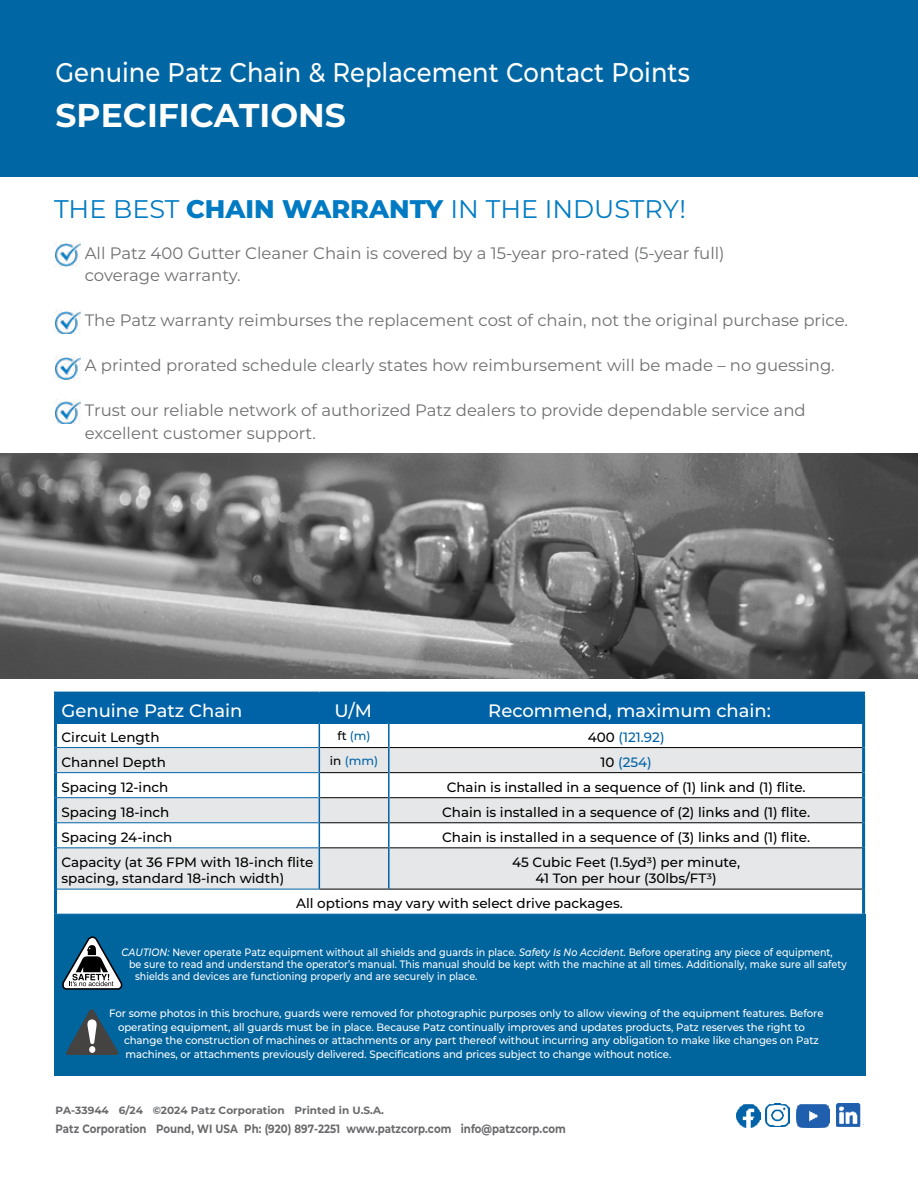
<style>
.page{position:relative;width:918px;height:1188px;background:#fff}
.page>*{position:absolute;margin:0;border:0;box-sizing:border-box;transform-origin:0 0}
.t1{font:700 33px "Montserrat";color:#fefefc}
.t2{font:500 27px "Montserrat";color:#fefefc;scale:.9 1}
.t3{font:25.5px "Montserrat";color:#007bc3}
.t4{font:500 18px "Montserrat";color:#fff}
.t5{font:16.5px/22.5px "Montserrat";color:#6e6f72}
.t6{font:500 13.5px/16.2px "Montserrat";color:#000}
.t7{font:500 13.5px "Montserrat";color:#0063a7}
.t8{font:700 12px "Montserrat";color:#696a6d;scale:.85 1}
.t9{font:500 12px "Montserrat";color:#0063a7}
.t10{font:500 10.8px "Montserrat";letter-spacing:-.01em;color:#fff;scale:.95 1}
.t11{font:500 10.65px "Montserrat";color:#fff;scale:.89 1}
.t12{font:700 10.5px "Montserrat";color:#696a6d}
.s1{font-weight:800}
.s2{color:#000}
.s3{font-style:italic}
</style>
<div class="page">
<img style="left:737px;top:1104px;width:23px;height:23px">
<img style="left:766px;top:1103px;width:23px;height:24px">
<img style="left:837px;top:1104px;width:27px;height:23px">
<img style="left:796px;top:1104px;width:33px;height:23px">
<div style="left:0;top:0;width:918px;height:176px;background:#0066a4"></div>
<div style="left:54px;top:915px;width:812px;height:161px;background:#00649d"></div>
<svg style="left:62px;top:936px;width:60px;height:54px"></svg>
<svg style="left:66px;top:1009px;width:52px;height:46px"></svg>
<div style="left:56px;top:693px;width:808px;height:30px;background:#0063a7"></div>
<svg style="left:57px;top:724px;width:805px;height:190px"></svg>
<svg style="left:57px;top:748px;width:805px;height:141px;fill:#e6e7e8"></svg>
<hr style="left:320px;top:747px;width:68px;height:1px;background:#000">
<hr style="left:390px;top:747px;width:472px;height:1px;background:#000">
<hr style="left:320px;top:772px;width:68px;height:1px;background:#000">
<hr style="left:390px;top:772px;width:472px;height:1px;background:#000">
<hr style="left:320px;top:797px;width:68px;height:1px;background:#000">
<hr style="left:390px;top:797px;width:472px;height:1px;background:#000">
<hr style="left:320px;top:822px;width:68px;height:1px;background:#000">
<hr style="left:390px;top:822px;width:472px;height:1px;background:#000">
<hr style="left:320px;top:847px;width:68px;height:1px;background:#000">
<hr style="left:390px;top:847px;width:472px;height:1px;background:#000">
<hr style="left:319px;top:889px;width:70px;height:1px;background:#000">
<hr style="left:389px;top:889px;width:473px;height:1px;background:#000">
<svg style="left:319px;top:724px;width:1px;height:124px"></svg>
<hr style="left:319px;top:848px;width:1px;height:41px;background:#0063a7">
<hr style="left:388px;top:724px;width:2px;height:24px;background:#0063a7">
<hr style="left:388px;top:748px;width:2px;height:25px;background:#0063a7">
<hr style="left:388px;top:773px;width:2px;height:25px;background:#0063a7">
<hr style="left:388px;top:798px;width:2px;height:25px;background:#0063a7">
<hr style="left:388px;top:823px;width:2px;height:25px;background:#0063a7">
<hr style="left:388px;top:848px;width:2px;height:41px;background:#0063a7">
<hr style="left:57px;top:747px;width:262px;height:1px;background:#0064a8">
<hr style="left:57px;top:772px;width:262px;height:1px;background:#0064a8">
<hr style="left:57px;top:797px;width:262px;height:1px;background:#0064a8">
<hr style="left:57px;top:822px;width:262px;height:1px;background:#0064a8">
<hr style="left:57px;top:847px;width:262px;height:1px;background:#0064a8">
<hr style="left:57px;top:889px;width:262px;height:1px;background:#0064a8">
<hr style="left:54px;top:914px;width:265px;height:1px;background:#0064a8">
<hr style="left:319px;top:914px;width:70px;height:1px;background:#0064a8">
<hr style="left:389px;top:914px;width:476px;height:1px;background:#0064a8">
<hr style="left:54px;top:692px;width:265px;height:3px;background:#0064a4">
<hr style="left:54px;top:695px;width:3px;height:26px;background:#0064a4">
<hr style="left:319px;top:692px;width:70px;height:3px;background:#0064a4">
<hr style="left:389px;top:692px;width:476px;height:3px;background:#0064a4">
<hr style="left:862px;top:695px;width:3px;height:26px;background:#0064a4">
<hr style="left:54px;top:721px;width:265px;height:3px;background:#0064a4">
<hr style="left:319px;top:721px;width:70px;height:3px;background:#0064a4">
<hr style="left:389px;top:721px;width:476px;height:3px;background:#0064a4">
<hr style="left:54px;top:724px;width:3px;height:24px;background:#0064a4">
<hr style="left:862px;top:724px;width:3px;height:24px;background:#0064a4">
<hr style="left:54px;top:748px;width:3px;height:25px;background:#0064a4">
<hr style="left:862px;top:748px;width:3px;height:25px;background:#0064a4">
<hr style="left:54px;top:773px;width:3px;height:25px;background:#0064a4">
<hr style="left:862px;top:773px;width:3px;height:25px;background:#0064a4">
<hr style="left:54px;top:798px;width:3px;height:25px;background:#0064a4">
<hr style="left:862px;top:798px;width:3px;height:25px;background:#0064a4">
<hr style="left:54px;top:823px;width:3px;height:25px;background:#0064a4">
<hr style="left:862px;top:823px;width:3px;height:25px;background:#0064a4">
<hr style="left:54px;top:848px;width:3px;height:41px;background:#0064a4">
<hr style="left:862px;top:848px;width:3px;height:41px;background:#0064a4">
<hr style="left:54px;top:889px;width:3px;height:25px;background:#0064a4">
<hr style="left:862px;top:889px;width:3px;height:25px;background:#0064a4">
<img style="left:55px;top:242px;width:26px;height:25px">
<img style="left:55px;top:310px;width:26px;height:24px">
<img style="left:55px;top:400px;width:26px;height:24px">
<img style="left:55px;top:356px;width:26px;height:23px">
<img style="left:0;top:454px;width:918px;height:224px">
<h2 class="t2" style="left:56px;top:54px;width:706px">Genuine Patz Chain &amp; Replacement Contact Points</h2>
<h1 class="t1" style="left:56px;top:92px;width:292px">SPECIFICATIONS</h1>
<h3 class="t3" style="left:54px;top:192px;width:634px">THE BEST <span class="s1">CHAIN WARRANTY</span> IN THE INDUSTRY!</h3>
<h3 class="t5" style="left:85px;top:241px;width:641px">All Patz 400 Gutter Cleaner Chain is covered by a 15-year pro-rated (5-year full) coverage warranty.</h3>
<h3 class="t5" style="left:85px;top:309px;width:765px">The Patz warranty reimburses the replacement cost of chain, not the original purchase price.</h3>
<h3 class="t5" style="left:85px;top:354px;width:752px">A printed prorated schedule clearly states how reimbursement will be made – no guessing.</h3>
<h3 class="t5" style="left:85px;top:399px;width:722px">Trust our reliable network of authorized Patz dealers to provide dependable service and excellent customer support.</h3>
<h3 class="t4" style="left:62px;top:698px;width:183px">Genuine Patz Chain</h3>
<h3 class="t4" style="left:335px;top:698px;width:39px">U/M</h3>
<h3 class="t4" style="left:488px;top:698px;width:284px">Recommend, maximum chain:</h3>
<p class="t6" style="left:62px;top:728px;width:100px">Circuit Length</p>
<p class="t9" style="left:337px;top:727px;width:35px"><span class="s2">ft</span> (m)</p>
<p class="t7" style="left:588px;top:727px;width:78px"><span class="s2">400</span> (121.92)</p>
<p class="t6" style="left:62px;top:753px;width:106px">Channel Depth</p>
<p class="t9" style="left:330px;top:753px;width:50px"><span class="s2">in</span> (mm)</p>
<p class="t7" style="left:601px;top:752px;width:53px"><span class="s2">10</span> (254)</p>
<p class="t6" style="left:62px;top:778px;width:108px">Spacing 12-inch</p>
<p class="t6" style="left:447px;top:778px;width:360px">Chain is installed in a sequence of (1) link and (1) flite.</p>
<p class="t6" style="left:62px;top:803px;width:109px">Spacing 18-inch</p>
<p class="t6" style="left:442px;top:803px;width:370px">Chain is installed in a sequence of (2) links and (1) flite.</p>
<p class="t6" style="left:62px;top:828px;width:112px">Spacing 24-inch</p>
<p class="t6" style="left:442px;top:828px;width:370px">Chain is installed in a sequence of (3) links and (1) flite.</p>
<p class="t6" style="left:62px;top:853px;width:253px">Capacity (at 36 FPM with 18-inch flite spacing, standard 18-inch width)</p>
<p class="t6" style="left:512px;top:853px;width:230px;text-align:center">45 Cubic Feet (1.5yd3) per minute,<br>41 Ton per hour (30lbs/FT3)</p>
<p class="t6" style="left:296px;top:895px;width:328px">All options may vary with select drive packages.</p>
<p class="t11" style="left:122px;top:945px;width:801px"><span class="s3">CAUTION:</span> Never operate Patz equipment without all shields and guards in place. <span class="s3">Safety Is No Accident.</span> Before operating any piece of equipment,</p>
<p class="t11" style="left:129px;top:957px;width:808px">be sure to read and understand the operator’s manual. This manual should be kept with the machine at all times. Additionally, make sure all safety</p>
<p class="t11" style="left:135px;top:969px;width:386px">shields and devices are functioning properly and are securely in place.</p>
<p class="t10" style="left:109px;top:1006px;width:754px">For some photos in this brochure, guards were removed for photographic purposes only to allow viewing of the equipment features. Before</p>
<p class="t10" style="left:118px;top:1019px;width:725px">operating equipment, all guards must be in place. Because Patz continually improves and updates products, Patz reserves the right to</p>
<p class="t10" style="left:124px;top:1033px;width:733px">change the construction of machines or attachments or any part thereof without incurring any obligation to make like changes on Patz</p>
<p class="t10" style="left:126px;top:1046px;width:576px">machines, or attachments previously delivered. Specifications and prices subject to change without notice.</p>
<p class="t12" style="left:56px;top:1103px;width:330px">PA-33944 6/24 ©2024 Patz Corporation Printed in U.S.A.</p>
<p class="t8" style="left:56px;top:1120px;width:602px">Patz Corporation Pound, WI USA Ph: (920) 897-2251 www.patzcorp.com info@patzcorp.com</p>
</div>
